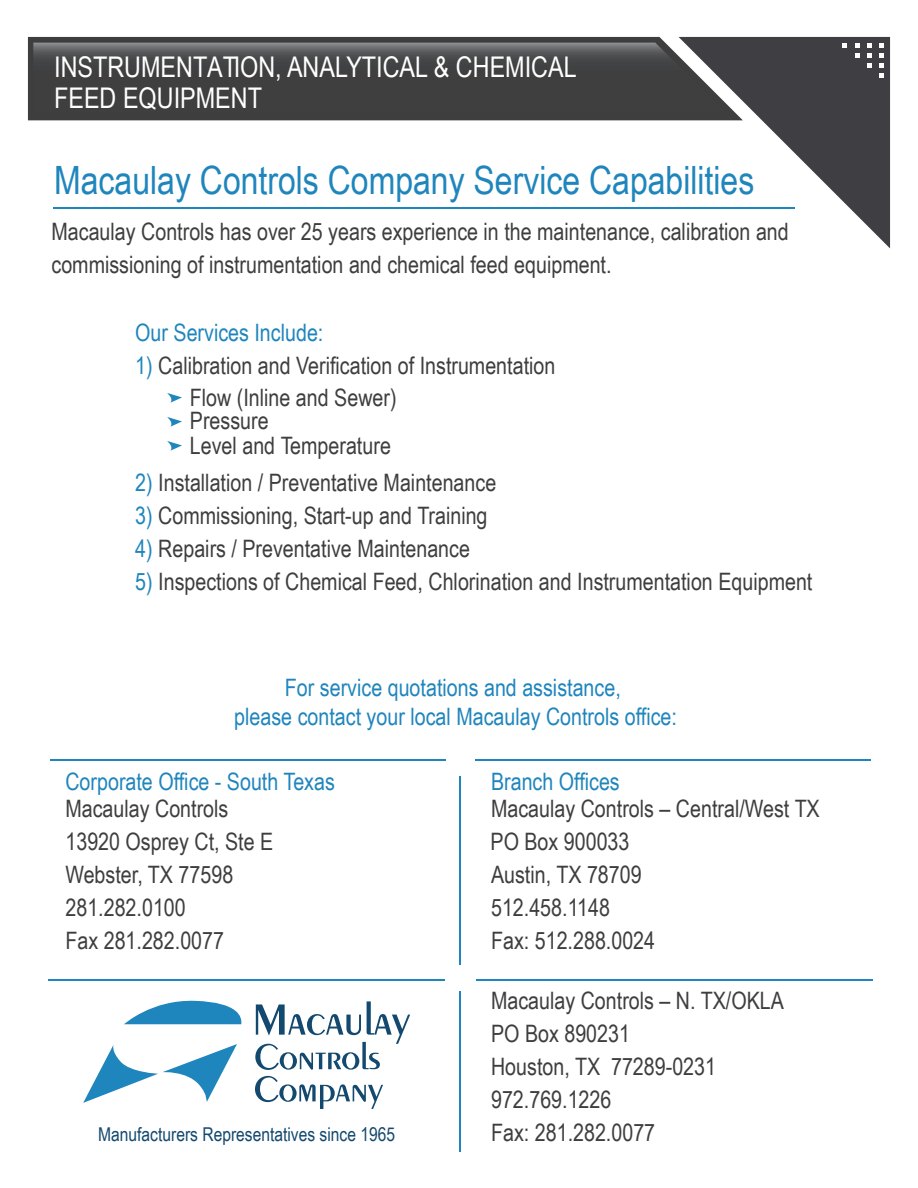
<style>
.page{position:relative;width:918px;height:1188px;background:#fff}
.page>*{position:absolute;margin:0;border:0;box-sizing:border-box;transform-origin:0 0}
.t1{font:39px "Arial Narrow";color:#1f85bd}
.t2{font:28.5px/31.3px "Arial Narrow";color:#fff}
.t3{font:24px/33px "Arial Narrow";color:#3e3e3f}
.t4{font:24px/28.8px "Arial Narrow";color:#1f85bd;text-align:center}
.t5{font:19.05px "Arial Narrow";color:#13496e}
.s1{color:#1f85bd}
</style>
<div class="page">
<svg style="left:28px;top:37px;width:651px;height:83px;background:#424243"></svg>
<svg style="left:679px;top:37px;width:211px;height:211px;fill:#3f3e43"></svg>
<svg style="left:880px;top:43px;width:4px;height:4px"></svg>
<svg style="left:867px;top:43px;width:5px;height:4px"></svg>
<svg style="left:855px;top:43px;width:5px;height:4px"></svg>
<svg style="left:880px;top:53px;width:4px;height:25px"></svg>
<svg style="left:867px;top:53px;width:5px;height:15px"></svg>
<svg style="left:855px;top:53px;width:5px;height:5px"></svg>
<svg style="left:843px;top:43px;width:4px;height:4px"></svg>
<svg style="left:124px;top:1000px;width:118px;height:24px"></svg>
<svg style="left:83px;top:1044px;width:154px;height:59px"></svg>
<svg style="left:255px;top:1001px;width:155px;height:69px"></svg>
<svg style="left:255px;top:1076px;width:128px;height:33px"></svg>
<svg style="left:167px;top:393px;width:15px;height:10px"></svg>
<svg style="left:167px;top:417px;width:15px;height:10px"></svg>
<svg style="left:167px;top:441px;width:15px;height:10px"></svg>
<img style="left:33px;top:43px;width:694px;height:70px">
<hr style="left:54px;top:207px;width:741px;height:2px;background:#1f85bd">
<hr style="left:460px;top:776px;width:1px;height:189px;background:#1f85bd">
<hr style="left:460px;top:991px;width:1px;height:160px;background:#1f85bd">
<hr style="left:51px;top:759px;width:395px;height:2px;background:#1f85bd">
<hr style="left:475px;top:759px;width:395px;height:2px;background:#1f85bd">
<hr style="left:48px;top:979px;width:397px;height:2px;background:#1f85bd">
<hr style="left:476px;top:979px;width:397px;height:2px;background:#1f85bd">
<p class="t2" style="left:54px;top:50px;width:524px">INSTRUMENTATION, ANALYTICAL &amp; CHEMICAL<br>FEED EQUIPMENT</p>
<h1 class="t1" style="left:54px;top:152px;width:702px">Macaulay Controls Company Service Capabilities</h1>
<p class="t3" style="left:52px;top:214px;width:739px">Macaulay Controls has over 25 years experience in the maintenance, calibration and commissioning of instrumentation and chemical feed equipment.</p>
<p class="t4" style="left:135px;top:317px;width:190px">Our Services Include:</p>
<p class="t3" style="left:190px;top:349px;width:367px;line-height:31.5px;text-indent:-55px"><span class="s1">1)</span> Calibration and Verification of Instrumentation<br>Flow (Inline and Sewer)</p>
<p class="t3" style="left:190px;top:408px;width:203px;line-height:24.3px">Pressure<br>Level and Temperature</p>
<p class="t3" style="left:135px;top:465px;width:363px"><span class="s1">2)</span> Installation / Preventative Maintenance</p>
<p class="t3" style="left:135px;top:498px;width:354px"><span class="s1">3)</span> Commissioning, Start-up and Training</p>
<p class="t3" style="left:135px;top:531px;width:336px"><span class="s1">4)</span> Repairs / Preventative Maintenance</p>
<p class="t3" style="left:135px;top:564px;width:679px"><span class="s1">5)</span> Inspections of Chemical Feed, Chlorination and Instrumentation Equipment</p>
<p class="t4" style="left:234px;top:672px;width:444px">For service quotations and assistance,<br>please contact your local Macaulay Controls office:</p>
<p class="t4" style="left:65px;top:767px;width:271px">Corporate Office - South Texas</p>
<p class="t4" style="left:491px;top:767px;width:130px">Branch Offices</p>
<p class="t3" style="left:65px;top:792px;width:209px">Macaulay Controls<br>13920 Osprey Ct, Ste E<br>Webster, TX 77598<br>281.282.0100<br>Fax 281.282.0077</p>
<p class="t5" style="left:98px;top:1121px;width:298px">Manufacturers Representatives since 1965</p>
<p class="t3" style="left:491px;top:792px;width:331px">Macaulay Controls – Central/West TX<br>PO Box 900033<br>Austin, TX 78709<br>512.458.1148<br>Fax: 512.288.0024</p>
<p class="t3" style="left:491px;top:983px;width:294px">Macaulay Controls – N. TX/OKLA<br>PO Box 890231<br>Houston, TX 77289-0231<br>972.769.1226<br>Fax: 281.282.0077</p>
</div>
